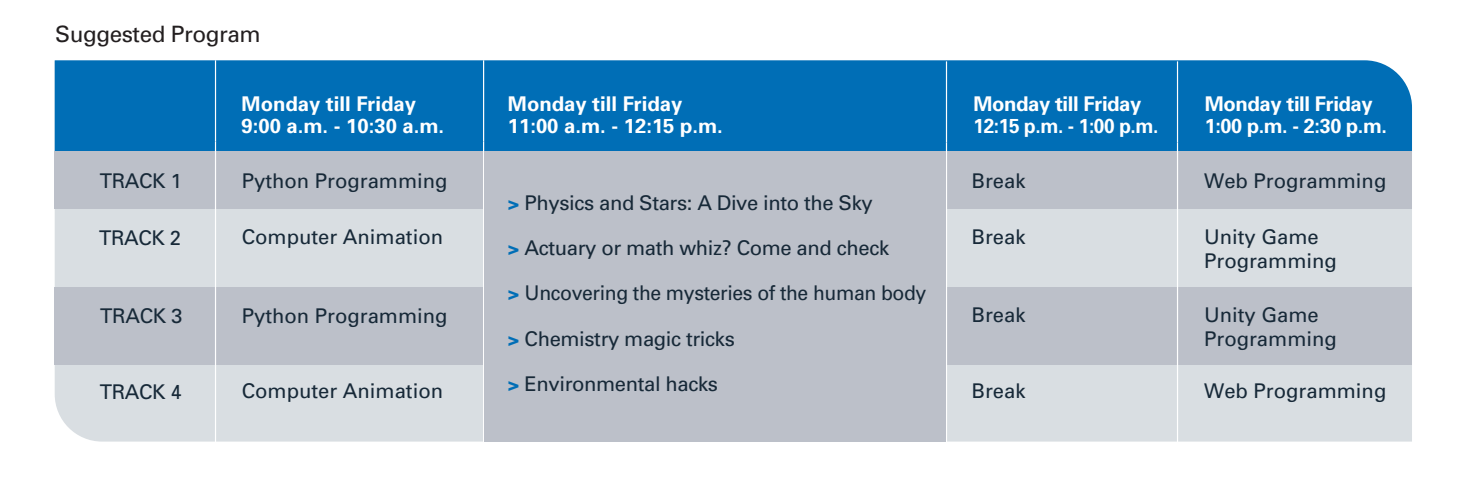
<style>
.page{position:relative;width:1473px;height:482px;background:#fff}
.page>*{position:absolute;margin:0;border:0;box-sizing:border-box;transform-origin:0 0}
.t1{font:22.5px "Univers";letter-spacing:-.02em;color:#231f20}
.t2{font:20.25px/24.3px "Univers";color:#172938}
.t3{font:20.25px "Univers";letter-spacing:-.02em;color:#172938}
.t4{font:700 20.25px/21.4px "Univers";color:#fff}
.t5{font:700 20.25px/21.6px "Univers";letter-spacing:-.02em;color:#fff}
.t6{font:20.25px "Univers";letter-spacing:-.02em;color:#172938;scale:.96 1}
.s1{font-weight:700;color:#006eb6}
</style>
<div class="page">
<div style="left:55px;top:209px;width:1357px;height:232px;background:#d9dee2"></div>
<div style="left:55px;top:60px;width:1357px;height:91px;background:#006eb6"></div>
<div style="left:55px;top:151px;width:1357px;height:58px;background:#bcc0c9"></div>
<div style="left:55px;top:286px;width:1357px;height:77px;background:#bcc0c9"></div>
<hr style="left:483px;top:141px;width:1px;height:310px;background:#fff">
<hr style="left:483px;top:60px;width:1px;height:81px;background:#fff">
<hr style="left:946px;top:142px;width:1px;height:310px;background:#fff">
<hr style="left:946px;top:61px;width:1px;height:81px;background:#fff">
<hr style="left:1177px;top:142px;width:1px;height:310px;background:#fff">
<hr style="left:1177px;top:61px;width:1px;height:81px;background:#fff">
<hr style="left:215px;top:141px;width:1px;height:310px;background:#fff">
<hr style="left:215px;top:60px;width:1px;height:81px;background:#fff">
<div style="left:484px;top:151px;width:462px;height:290px;background:#bcc0c9"></div>
<p class="t1" style="left:55px;top:20px;width:207px">Suggested Program</p>
<p class="t4" style="left:242px;top:92px;width:204px">Monday till Friday<br>9:00 a.m. - 10:30 a.m.</p>
<p class="t4" style="left:508px;top:92px;width:216px">Monday till Friday<br>11:00 a.m. - 12:15 p.m.</p>
<p class="t5" style="left:973px;top:92px;width:186px">Monday till Friday<br>12:15 p.m. - 1:00 p.m.</p>
<p class="t5" style="left:1205px;top:92px;width:184px">Monday till Friday<br>1:00 p.m. - 2:30 p.m.</p>
<p class="t2" style="left:100px;top:168px;width:84px">TRACK 1</p>
<p class="t2" style="left:242px;top:168px;width:207px">Python Programming</p>
<p class="t2" style="left:971px;top:168px;width:56px">Break</p>
<p class="t2" style="left:1204px;top:168px;width:184px">Web Programming</p>
<p class="t3" style="left:508px;top:190px;width:366px"><span class="s1">&gt;</span> Physics and Stars: A Dive into the Sky</p>
<p class="t3" style="left:508px;top:235px;width:383px"><span class="s1">&gt;</span> Actuary or math whiz? Come and check</p>
<p class="t6" style="left:508px;top:280px;width:437px"><span class="s1">&gt;</span> Uncovering the mysteries of the human body</p>
<p class="t3" style="left:508px;top:325px;width:228px"><span class="s1">&gt;</span> Chemistry magic tricks</p>
<p class="t3" style="left:508px;top:370px;width:212px"><span class="s1">&gt;</span> Environmental hacks</p>
<p class="t2" style="left:99px;top:225px;width:84px">TRACK 2</p>
<p class="t2" style="left:242px;top:224px;width:203px">Computer Animation</p>
<p class="t2" style="left:1204px;top:224px;width:134px">Unity Game<br>Programming</p>
<p class="t2" style="left:100px;top:303px;width:84px">TRACK 3</p>
<p class="t2" style="left:242px;top:302px;width:207px">Python Programming</p>
<p class="t2" style="left:971px;top:301px;width:56px">Break</p>
<p class="t2" style="left:971px;top:224px;width:56px">Break</p>
<p class="t2" style="left:1204px;top:301px;width:134px">Unity Game<br>Programming</p>
<p class="t2" style="left:100px;top:379px;width:84px">TRACK 4</p>
<p class="t2" style="left:242px;top:378px;width:203px">Computer Animation</p>
<p class="t2" style="left:971px;top:378px;width:56px">Break</p>
<p class="t2" style="left:1204px;top:378px;width:184px">Web Programming</p>
</div>
